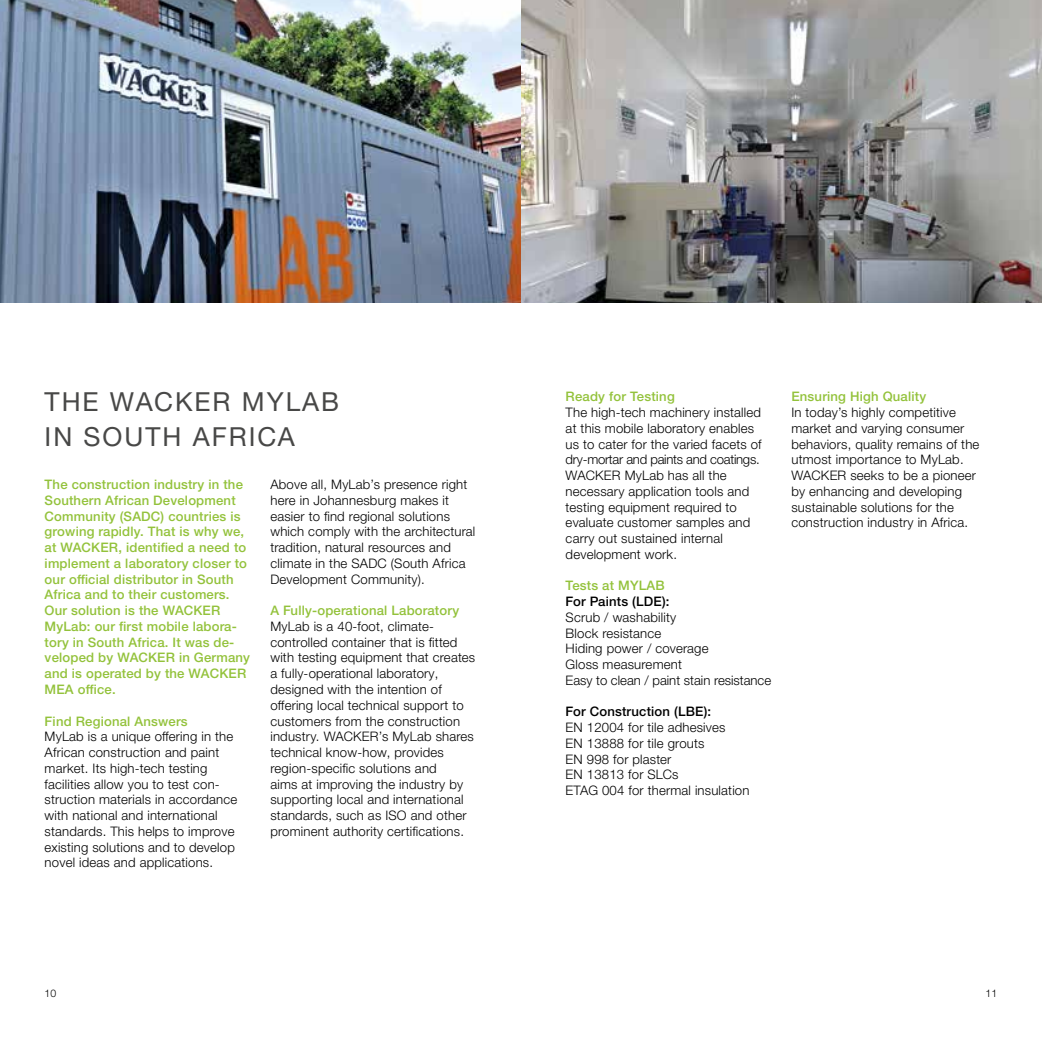
<style>
.page{position:relative;width:1042px;height:1042px;background:#fff}
.page>*{position:absolute;margin:0;border:0;box-sizing:border-box;transform-origin:0 0}
.t1{font:26.25px/35px "Helvetica Panfor Wacker";letter-spacing:.075em;color:#484847}
.t2{font:300 13.12px/15.8px "Helvetica Panfor Wacker";letter-spacing:.015em;color:#000}
.t3{font:500 13.12px/15.8px "Helvetica Panfor Wacker";letter-spacing:.015em;color:#93c23b}
.t4{font:500 13.12px "Helvetica Panfor Wacker";letter-spacing:.015em;color:#000}
.t5{font:300 10.5px "Helvetica Panfor Wacker";color:#000}
</style>
<div class="page">
<img style="left:521px;top:0;width:521px;height:303px">
<img style="left:0;top:0;width:521px;height:303px">
<h1 class="t1" style="left:45px;top:384px;width:296px">THE WACKER MYLAB<br>IN SOUTH AFRICA</h1>
<p class="t3" style="left:45px;top:477px;width:207px">The construction industry in the<br>Southern African Development<br>Community (SADC) countries is growing rapidly. That is why we, at WACKER, identified a need to implement a laboratory closer to our official distributor in South<br>Africa and to their customers.<br>Our solution is the WACKER<br>MyLab: our first mobile labora&shy;tory in South Africa. It was de&shy;veloped by WACKER in Germany and is operated by the WACKER<br>MEA office.</p>
<p class="t3" style="left:45px;top:713px;width:145px">Find Regional Answers</p>
<p class="t2" style="left:45px;top:728px;width:194px">MyLab is a unique offering in the<br>African construction and paint market. Its high-tech testing facilities allow you to test con&shy;struction materials in accordance with national and international standards. This helps to improve existing solutions and to develop novel ideas and applications.</p>
<p class="t2" style="left:270px;top:476px;width:206px">Above all, MyLab’s presence right here in Johannesburg makes it easier to find regional solutions which comply with the architectural tradition, natural resources and climate in the SADC (South Africa<br>Development Community).</p>
<p class="t3" style="left:270px;top:603px;width:190px">A Fully-operational Laboratory</p>
<p class="t2" style="left:270px;top:618px;width:206px">MyLab is a 40-foot, climate&shy;controlled container that is fitted with testing equipment that creates a fully-operational laboratory, designed with the intention of offering local technical support to customers from the construction industry. WACKER’s MyLab shares technical know-how, provides region-specific solutions and<br>aims at improving the industry by supporting local and international standards, such as ISO and other prominent authority certifications.</p>
<p class="t3" style="left:566px;top:389px;width:111px">Ready for Testing</p>
<p class="t2" style="left:566px;top:404px;width:197px">The high-tech machinery installed at this mobile laboratory enables us to cater for the varied facets of dry-mortar and paints and coatings.<br>WACKER MyLab has all the necessary application tools and testing equipment required to evaluate customer samples and carry out sustained internal development work.</p>
<p class="t3" style="left:566px;top:578px;width:101px">Tests at MYLAB</p>
<p class="t4" style="left:566px;top:593px;width:105px">For Paints (LDE):</p>
<p class="t2" style="left:566px;top:609px;width:207px">Scrub / washability<br>Block resistance<br>Hiding power / coverage<br>Gloss measurement<br>Easy to clean / paint stain resistance</p>
<p class="t4" style="left:566px;top:704px;width:147px">For Construction (LBE):</p>
<p class="t2" style="left:566px;top:719px;width:185px">EN 12004 for tile adhesives<br>EN 13888 for tile grouts<br>EN 998 for plaster<br>EN 13813 for SLCs<br>ETAG 004 for thermal insulation</p>
<p class="t3" style="left:791px;top:389px;width:136px">Ensuring High Quality</p>
<p class="t2" style="left:791px;top:404px;width:189px">In today’s highly competitive market and varying consumer behaviors, quality remains of the utmost importance to MyLab.<br>WACKER seeks to be a pioneer by enhancing and developing sustainable solutions for the construction industry in Africa.</p>
<p class="t5" style="left:45px;top:987px;width:13px">10</p>
<p class="t5" style="left:985px;top:987px;width:13px">11</p>
</div>
